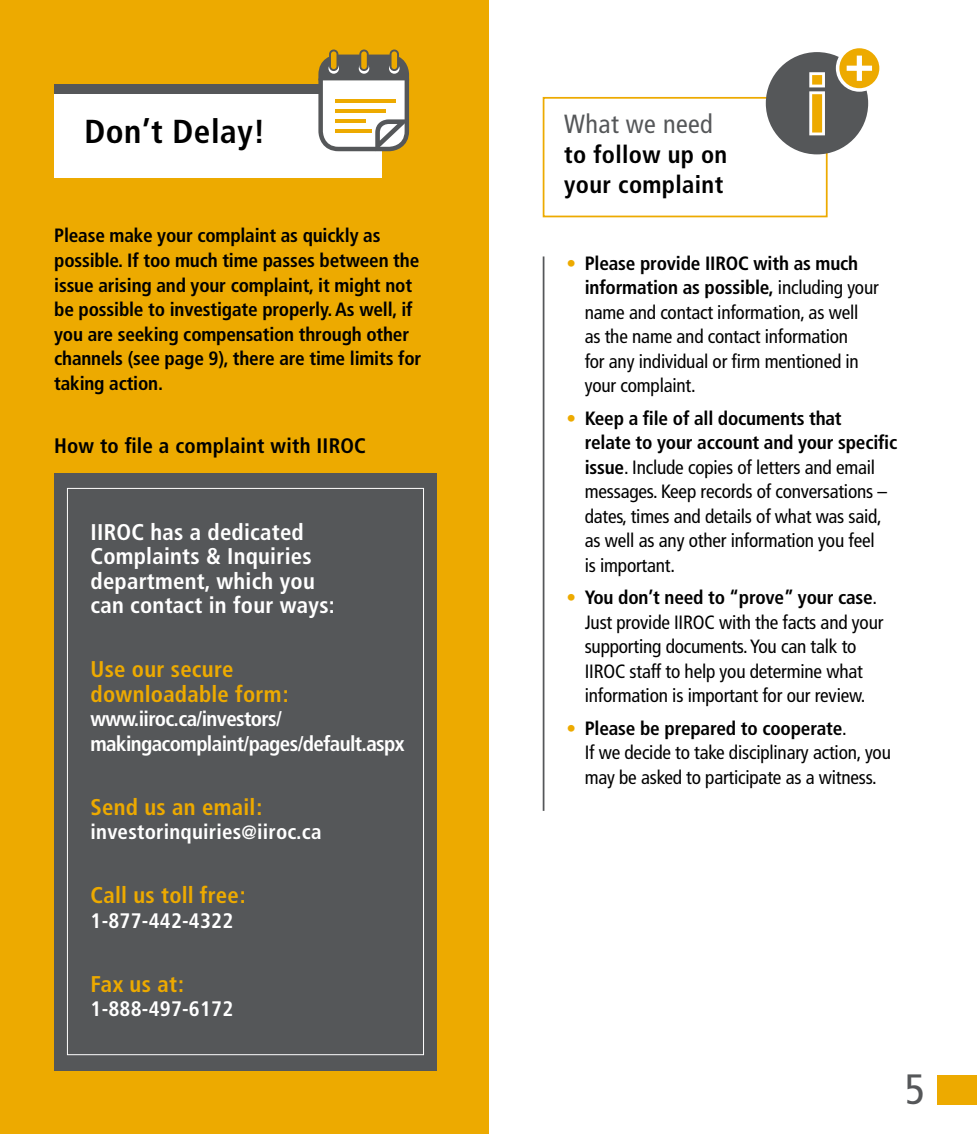
<style>
.page{position:relative;width:977px;height:1134px;background:#fff}
.page>*{position:absolute;margin:0;border:0;box-sizing:border-box;transform-origin:0 0}
.t1{font:condensed 42.35px "Frutiger";color:#555759}
.t2{font:700 condensed 33.25px "Frutiger";letter-spacing:.015em;color:#000}
.t3{font:condensed 26.25px "Frutiger";letter-spacing:.015em;color:#555759}
.t4{font:700 condensed 24.5px/29.8px "Frutiger";letter-spacing:.015em;color:#000}
.t5{font:700 condensed 22.75px/24.5px "Frutiger";letter-spacing:.01em;color:#fff}
.t6{font:700 condensed 22.75px/24.5px "Frutiger";letter-spacing:.01em;color:#edaa00}
.t7{font:700 condensed 21px/24.5px "Frutiger";letter-spacing:-.03em;color:#fff}
.t8{font:700 condensed 21px "Frutiger";letter-spacing:.01em;color:#fff}
.t9{font:700 condensed 21px "Frutiger";letter-spacing:.01em;color:#000}
.t10{font:condensed 19.25px/24.5px "Frutiger";letter-spacing:-.01em;color:#000}
.t11{font:700 condensed 19.25px/24.5px "Frutiger";letter-spacing:-.01em;color:#000}
.s1{font-size:19.25px}
.s2{color:#edaa00}
.s3{font-weight:700}
</style>
<div class="page">
<div style="left:937px;top:1075px;width:39px;height:29px;background:#edaa00"></div>
<div style="left:0;top:0;width:488px;height:1134px;background:#edaa00"></div>
<div style="left:542px;top:97px;width:285px;height:120px;background:#fff;border:2px solid #edaa00"></div>
<div style="left:54px;top:474px;width:382px;height:597px;background:#555759"></div>
<hr style="left:542px;top:256px;width:2px;height:555px;background:#555759">
<div style="left:765px;top:52px;width:103px;height:102px;background:#555759;border-radius:50%"></div>
<svg style="left:809px;top:72px;width:16px;height:63px"></svg>
<svg style="left:835px;top:48px;width:45px;height:44px"></svg>
<div style="left:54px;top:84px;width:327px;height:10px;background:#555759"></div>
<div style="left:54px;top:94px;width:327px;height:84px;background:#fff"></div>
<div style="left:329px;top:50px;width:9px;height:21px;border:2px solid #555759;border-radius:4px"></div>
<div style="left:359px;top:50px;width:10px;height:21px;border:2px solid #555759;border-radius:4px"></div>
<div style="left:389px;top:50px;width:10px;height:21px;border:2px solid #555759;border-radius:4px"></div>
<svg style="left:318px;top:55px;width:91px;height:96px"></svg>
<h2 class="t2" style="left:84px;top:112px;width:182px">Don’t Delay!</h2>
<p class="t11" style="left:54px;top:224px;width:368px">Please make your complaint as quickly as possible. If too much time passes between the issue arising and your complaint, it might not be possible to investigate properly. As well, if you are seeking compensation through other channels (see page 9), there are time limits for taking action.</p>
<p class="t9" style="left:54px;top:433px;width:313px">How to file a complaint with IIROC</p>
<p class="t5" style="left:91px;top:520px;width:246px">IIROC has a dedicated<br>Complaints &amp; Inquiries department, which you can contact in four ways:</p>
<p class="t6" style="left:91px;top:657px;width:200px">Use our secure downloadable form:</p>
<p class="t7" style="left:91px;top:707px;width:315px">www.iiroc.ca/investors/ makingacomplaint/pages/default.aspx</p>
<p class="t6" style="left:91px;top:795px;width:173px">Send us an email:</p>
<p class="t8" style="left:91px;top:819px;width:232px">investorinquiries<span class="s1">@</span>iiroc.ca</p>
<p class="t6" style="left:91px;top:883px;width:157px">Call us toll free:</p>
<p class="t8" style="left:91px;top:908px;width:144px">1-877-442-4322</p>
<p class="t6" style="left:91px;top:971px;width:95px">Fax us at:</p>
<p class="t8" style="left:91px;top:996px;width:144px">1-888-497-6172</p>
<h3 class="t3" style="left:564px;top:109px;width:150px">What we need</h3>
<p class="t4" style="left:564px;top:140px;width:165px">to follow up on your complaint</p>
<p class="t10" style="left:584px;top:251px;width:295px;text-indent:-18px"><span class="s2">•</span> <span class="s3">Please provide IIROC with as much information as possible,</span> including your name and contact information, as well as the name and contact information<br>for any individual or firm mentioned in your complaint.</p>
<p class="t10" style="left:584px;top:406px;width:314px;text-indent:-18px"><span class="s2">•</span> <span class="s3">Keep a file of all documents that<br>relate to your account and your specific issue</span>. Include copies of letters and email messages. Keep records of conversations – dates, times and details of what was said, as well as any other information you feel<br>is important.</p>
<p class="t10" style="left:584px;top:585px;width:300px;text-indent:-18px"><span class="s2">•</span> <span class="s3">You don’t need to “prove” your case</span>.<br>Just provide IIROC with the facts and your supporting documents. You can talk to IIROC staff to help you determine what information is important for our review.</p>
<p class="t10" style="left:584px;top:716px;width:308px;text-indent:-18px"><span class="s2">•</span> <span class="s3">Please be prepared to cooperate</span>.<br>If we decide to take disciplinary action, you may be asked to participate as a witness.</p>
<h1 class="t1" style="left:904px;top:1065px;width:22px">5</h1>
</div>
